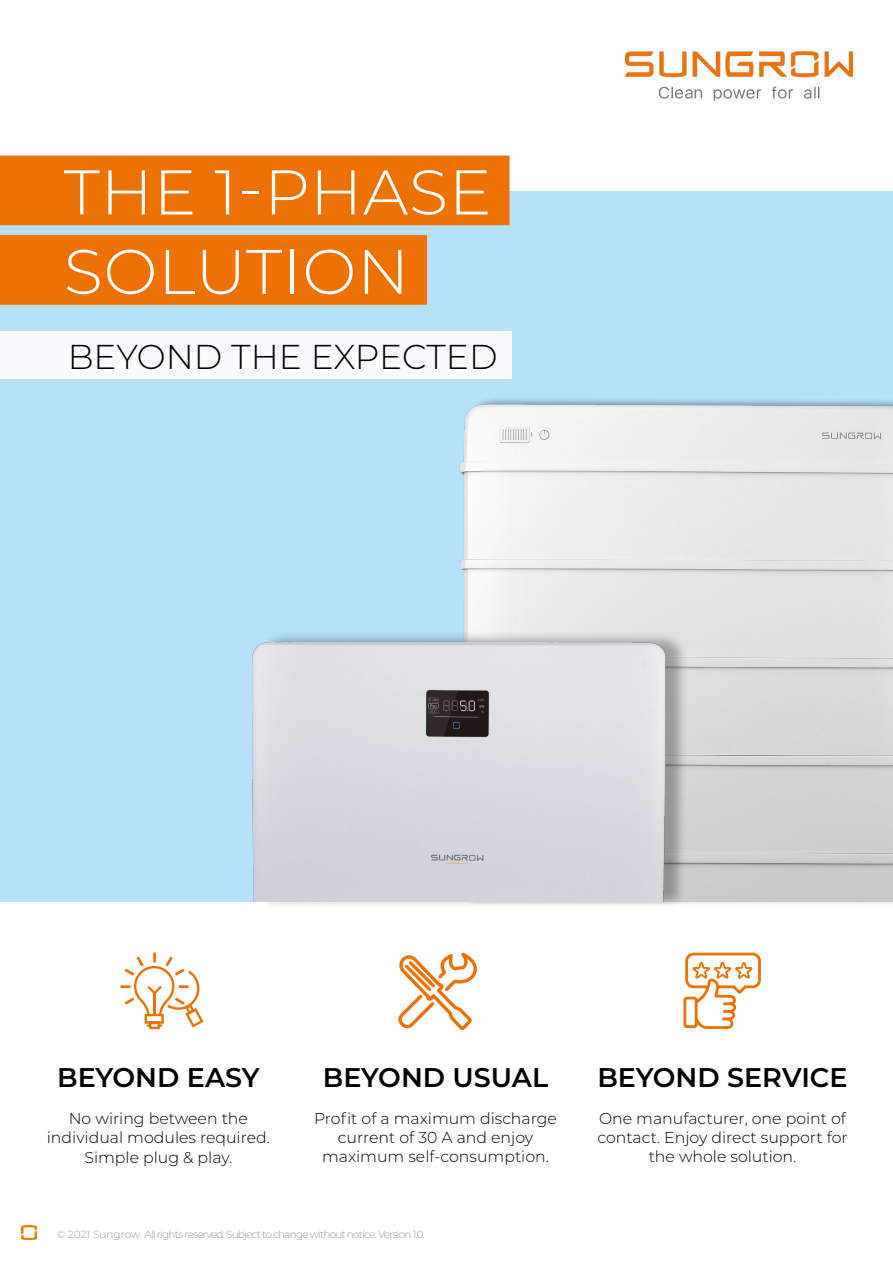
<style>
.page{position:relative;width:893px;height:1263px;background:#fff}
.page>*{position:absolute;margin:0;border:0;box-sizing:border-box;transform-origin:0 0}
.t1{font:300 63px/79.5px "Montserrat";letter-spacing:.01em;color:#fff}
.t2{font:300 34.5px "Montserrat";color:#000}
.t3{font:600 27px "Montserrat";color:#000}
.t4{font:300 15.75px/19.2px "Montserrat";color:#000;text-align:center}
.t5{font:300 10.5px "Montserrat";letter-spacing:-.075em;color:#9c9a9b}
.s1{color:#9a999a}
</style>
<div class="page">
<img style="left:22px;top:1225px;width:15px;height:14px">
<div style="left:0;top:192px;width:893px;height:710px;background:#b5e1fa"></div>
<img style="left:625px;top:51px;width:227px;height:50px">
<svg style="left:398px;top:952px;width:79px;height:78px"></svg>
<svg style="left:120px;top:952px;width:84px;height:78px"></svg>
<svg style="left:683px;top:952px;width:78px;height:77px"></svg>
<div style="left:0;top:156px;width:509px;height:69px;background:#ee7203"></div>
<div style="left:0;top:235px;width:427px;height:70px;background:#ee7203"></div>
<div style="left:0;top:331px;width:512px;height:48px;background:#f8fcfe"></div>
<img style="left:459px;top:399px;width:433px;height:503px">
<div style="left:257px;top:630px;width:432px;height:278px;background:#000;opacity:.3"></div>
<img style="left:252px;top:642px;width:413px;height:260px">
<h1 class="t1" style="left:64px;top:150px;width:429px">THE 1-PHASE<br>SOLUTION</h1>
<h2 class="t2" style="left:68px;top:333px;width:431px">BEYOND THE EXPECTED</h2>
<h3 class="t3" style="left:57px;top:1058px;width:204px">BEYOND EASY</h3>
<p class="t4" style="left:47px;top:1108px;width:225px">No wiring between the individual modules required.<br>Simple plug &amp; play.</p>
<h3 class="t3" style="left:323px;top:1058px;width:227px">BEYOND USUAL</h3>
<p class="t4" style="left:314px;top:1108px;width:244px">Profit of a maximum discharge current of 30 A and enjoy maximum self-consumption.</p>
<p class="t5" style="left:57px;top:1227px;width:369px"><span class="s1">© 2021 Sungrow.</span> All rights reserved. Subject to change without notice. <span class="s1">Version 1.0</span></p>
<h3 class="t3" style="left:597px;top:1058px;width:252px">BEYOND SERVICE</h3>
<p class="t4" style="left:597px;top:1108px;width:252px">One manufacturer, one point of contact. Enjoy direct support for the whole solution.</p>
</div>
